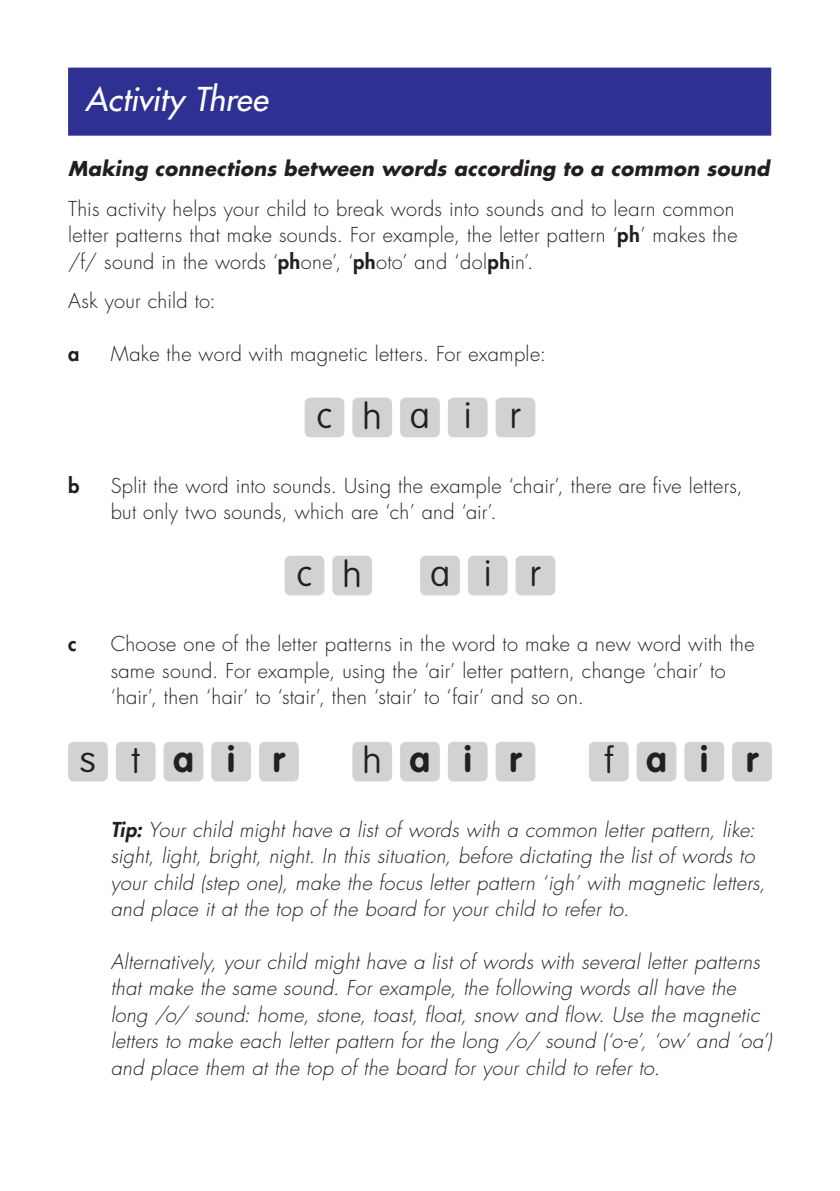
<style>
.page{position:relative;width:840px;height:1191px;background:#fff}
.page>*{position:absolute;margin:0;border:0;box-sizing:border-box;transform-origin:0 0}
.Block{font:100 36px "VAG Rounded Std";color:#231f20}
.Block-2{font:700 36px "VAG Rounded Std";color:#231f20}
.t1{font:italic 500 32px "Futura Std";letter-spacing:.005em;color:#fff}
.Main_Text_Teacher{font:italic 300 20px/26.6px "Futura Std";letter-spacing:.015em;color:#231f20}
.Main_Text_Dot_Number{font:300 20px/26.4px "Futura Std";letter-spacing:.015em;color:#231f20}
.Main_Text{font:300 20px/26.4px "Futura Std";letter-spacing:.015em;color:#231f20}
.Introduction_Para{font:italic 700 20px "Futura Std";letter-spacing:.015em;color:#231f20}
.Main_Text_Dot_Number-2{font:800 20px "Futura Std";color:#231f20}
.s1{font-weight:800}
</style>
<div class="page">
<div style="left:68px;top:68px;width:702px;height:68px;background:#2e3092"></div>
<div style="left:352px;top:397px;width:40px;height:40px;background:#d1d2d4;border-radius:6px"></div>
<div style="left:400px;top:397px;width:39px;height:40px;background:#d1d2d4;border-radius:6px"></div>
<div style="left:447px;top:397px;width:40px;height:40px;background:#d1d2d4;border-radius:6px"></div>
<div style="left:495px;top:397px;width:40px;height:40px;background:#d1d2d4;border-radius:6px"></div>
<div style="left:304px;top:397px;width:40px;height:40px;background:#d1d2d4;border-radius:6px"></div>
<div style="left:332px;top:555px;width:40px;height:40px;background:#d1d2d4;border-radius:6px"></div>
<div style="left:420px;top:555px;width:39px;height:40px;background:#d1d2d4;border-radius:6px"></div>
<div style="left:467px;top:555px;width:40px;height:40px;background:#d1d2d4;border-radius:6px"></div>
<div style="left:515px;top:555px;width:40px;height:40px;background:#d1d2d4;border-radius:6px"></div>
<div style="left:284px;top:555px;width:40px;height:40px;background:#d1d2d4;border-radius:6px"></div>
<div style="left:116px;top:741px;width:39px;height:40px;background:#d1d2d4;border-radius:6px"></div>
<div style="left:163px;top:741px;width:40px;height:40px;background:#d1d2d4;border-radius:6px"></div>
<div style="left:211px;top:741px;width:40px;height:40px;background:#d1d2d4;border-radius:6px"></div>
<div style="left:259px;top:741px;width:39px;height:40px;background:#d1d2d4;border-radius:6px"></div>
<div style="left:68px;top:741px;width:40px;height:40px;background:#d1d2d4;border-radius:6px"></div>
<div style="left:352px;top:741px;width:40px;height:40px;background:#d1d2d4;border-radius:6px"></div>
<div style="left:400px;top:741px;width:39px;height:40px;background:#d1d2d4;border-radius:6px"></div>
<div style="left:447px;top:741px;width:40px;height:40px;background:#d1d2d4;border-radius:6px"></div>
<div style="left:495px;top:741px;width:40px;height:40px;background:#d1d2d4;border-radius:6px"></div>
<div style="left:588px;top:741px;width:40px;height:40px;background:#d1d2d4;border-radius:6px"></div>
<div style="left:636px;top:741px;width:40px;height:40px;background:#d1d2d4;border-radius:6px"></div>
<div style="left:684px;top:741px;width:39px;height:40px;background:#d1d2d4;border-radius:6px"></div>
<div style="left:731px;top:741px;width:40px;height:40px;background:#d1d2d4;border-radius:6px"></div>
<p class="t1" style="left:85px;top:79px;width:184px">Activity Three</p>
<p class="Introduction_Para" style="left:68px;top:155px;width:702px">Making connections between words according to a common sound</p>
<p class="Main_Text" style="left:68px;top:196px;width:670px">This activity helps your child to break words into sounds and to learn common letter patterns that make sounds. For example, the letter pattern ‘<span class="s1">ph</span>’ makes the /f/ sound in the words ‘<span class="s1">ph</span>one’, ‘<span class="s1">ph</span>oto’ and ‘dol<span class="s1">ph</span>in’.</p>
<p class="Main_Text" style="left:68px;top:288px;width:149px">Ask your child to:</p>
<p class="Main_Text_Dot_Number-2" style="left:68px;top:341px;width:13px">a</p>
<p class="Main_Text_Dot_Number" style="left:111px;top:341px;width:436px">Make the word with magnetic letters. For example:</p>
<p class="Block" style="left:316px;top:394px;width:17px">c</p>
<p class="Block" style="left:362px;top:395px;width:21px">h</p>
<p class="Block" style="left:410px;top:394px;width:22px">a</p>
<p class="Block" style="left:464px;top:394px;width:9px">i</p>
<p class="Block" style="left:509px;top:394px;width:13px">r</p>
<p class="Main_Text_Dot_Number-2" style="left:68px;top:473px;width:13px">b</p>
<p class="Main_Text_Dot_Number" style="left:111px;top:473px;width:633px">Split the word into sounds. Using the example ‘chair’, there are five letters, but only two sounds, which are ‘ch’ and ‘air’.</p>
<p class="Block" style="left:296px;top:552px;width:17px">c</p>
<p class="Block" style="left:342px;top:553px;width:21px">h</p>
<p class="Block" style="left:430px;top:552px;width:22px">a</p>
<p class="Block" style="left:484px;top:552px;width:9px">i</p>
<p class="Block" style="left:529px;top:552px;width:13px">r</p>
<p class="Main_Text_Dot_Number-2" style="left:68px;top:631px;width:10px">c</p>
<p class="Main_Text_Dot_Number" style="left:111px;top:631px;width:645px">Choose one of the letter patterns in the word to make a new word with the same sound. For example, using the ‘air’ letter pattern, change ‘chair’ to ‘hair’, then ‘hair’ to ‘stair’, then ‘stair’ to ‘fair’ and so on.</p>
<p class="Block" style="left:80px;top:738px;width:17px">s</p>
<p class="Block" style="left:131px;top:739px;width:10px">t</p>
<p class="Block-2" style="left:173px;top:738px;width:22px">a</p>
<p class="Block-2" style="left:227px;top:738px;width:9px">i</p>
<p class="Block-2" style="left:273px;top:738px;width:13px">r</p>
<p class="Block" style="left:362px;top:739px;width:21px">h</p>
<p class="Block-2" style="left:409px;top:738px;width:22px">a</p>
<p class="Block-2" style="left:463px;top:738px;width:9px">i</p>
<p class="Block-2" style="left:509px;top:738px;width:13px">r</p>
<p class="Block" style="left:604px;top:739px;width:10px">f</p>
<p class="Block-2" style="left:645px;top:738px;width:22px">a</p>
<p class="Block-2" style="left:700px;top:738px;width:9px">i</p>
<p class="Block-2" style="left:745px;top:738px;width:13px">r</p>
<p class="Main_Text_Teacher" style="left:111px;top:817px;width:656px"><span class="s1">Tip:</span> Your child might have a list of words with a common letter pattern, like: sight, light, bright, night. In this situation, before dictating the list of words to your child (step one), make the focus letter pattern ‘igh’ with magnetic letters, and place it at the top of the board for your child to refer to.</p>
<p class="Main_Text_Teacher" style="left:111px;top:949px;width:662px">Alternatively, your child might have a list of words with several letter patterns that make the same sound. For example, the following words all have the long /o/ sound: home, stone, toast, float, snow and flow. Use the magnetic letters to make each letter pattern for the long /o/ sound (‘o-e’, ‘ow’ and ‘oa’) and place them at the top of the board for your child to refer to.</p>
</div>
